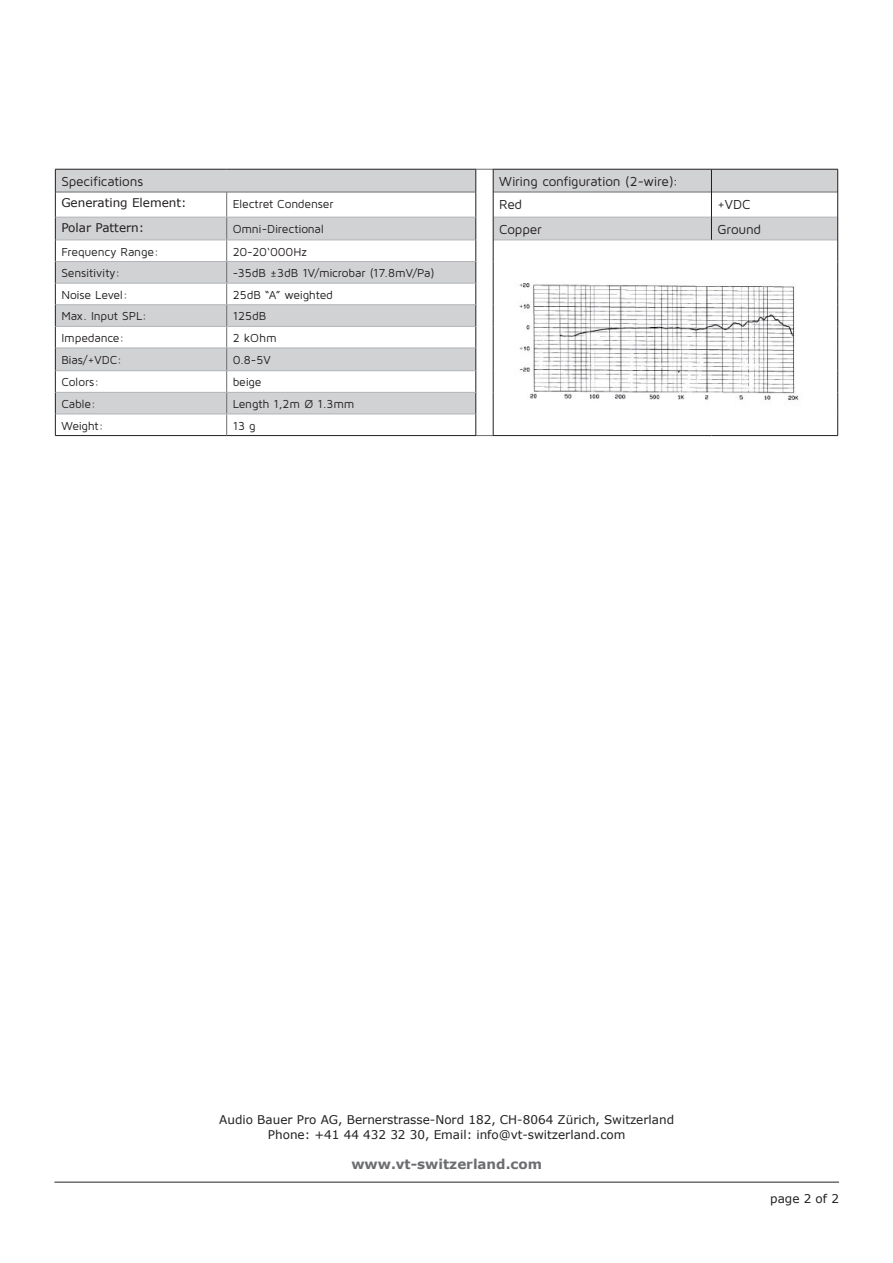
<style>
.page{position:relative;width:893px;height:1263px;background:#fff}
.page>*{position:absolute;margin:0;border:0;box-sizing:border-box;transform-origin:0 0}
.t1{font:13.5px "Maven Pro";letter-spacing:-.015em;color:#231f20}
.t2{font:700 13.5px "Verdana";color:#6c6d70}
.t3{font:12px "Maven Pro";letter-spacing:-.015em;color:#231f20}
.t4{font:12px "Verdana";color:#231f20}
</style>
<div class="page">
<hr style="left:54px;top:1181px;width:785px;height:2px;background:#6c6d70">
<svg style="left:56px;top:170px;width:781px;height:244px"></svg>
<hr style="left:55px;top:169px;width:172px;height:1px;background:#231f20">
<hr style="left:227px;top:169px;width:249px;height:1px;background:#231f20">
<svg style="left:55px;top:169px;width:1px;height:266px"></svg>
<hr style="left:55px;top:435px;width:172px;height:1px;background:#231f20">
<hr style="left:227px;top:435px;width:249px;height:1px;background:#231f20">
<hr style="left:56px;top:192px;width:171px;height:1px;background:#6c6d70">
<hr style="left:227px;top:192px;width:249px;height:1px;background:#6c6d70">
<hr style="left:493px;top:192px;width:218px;height:1px;background:#6c6d70">
<hr style="left:712px;top:192px;width:125px;height:1px;background:#6c6d70">
<svg style="left:226px;top:192px;width:1px;height:243px"></svg>
<hr style="left:56px;top:217px;width:171px;height:1px;background:#b2b3b7">
<hr style="left:227px;top:217px;width:249px;height:1px;background:#b2b3b7">
<hr style="left:493px;top:217px;width:218px;height:1px;background:#b2b3b7">
<hr style="left:712px;top:217px;width:125px;height:1px;background:#b2b3b7">
<hr style="left:56px;top:240px;width:171px;height:1px;background:#b2b3b7">
<hr style="left:227px;top:240px;width:249px;height:1px;background:#b2b3b7">
<hr style="left:493px;top:240px;width:218px;height:1px;background:#b2b3b7">
<hr style="left:711px;top:240px;width:126px;height:1px;background:#b2b3b7">
<hr style="left:56px;top:261px;width:171px;height:1px;background:#b2b3b7">
<hr style="left:227px;top:261px;width:249px;height:1px;background:#b2b3b7">
<hr style="left:56px;top:283px;width:171px;height:1px;background:#b2b3b7">
<hr style="left:227px;top:283px;width:249px;height:1px;background:#b2b3b7">
<hr style="left:56px;top:304px;width:171px;height:1px;background:#b2b3b7">
<hr style="left:227px;top:304px;width:249px;height:1px;background:#b2b3b7">
<hr style="left:56px;top:326px;width:171px;height:1px;background:#b2b3b7">
<hr style="left:227px;top:326px;width:249px;height:1px;background:#b2b3b7">
<hr style="left:56px;top:348px;width:171px;height:1px;background:#b2b3b7">
<hr style="left:227px;top:348px;width:249px;height:1px;background:#b2b3b7">
<hr style="left:56px;top:370px;width:171px;height:1px;background:#b2b3b7">
<hr style="left:227px;top:370px;width:249px;height:1px;background:#b2b3b7">
<hr style="left:56px;top:392px;width:171px;height:1px;background:#b2b3b7">
<hr style="left:227px;top:392px;width:249px;height:1px;background:#b2b3b7">
<hr style="left:56px;top:414px;width:171px;height:1px;background:#b2b3b7">
<hr style="left:227px;top:414px;width:249px;height:1px;background:#b2b3b7">
<hr style="left:493px;top:169px;width:218px;height:1px;background:#231f20">
<hr style="left:711px;top:169px;width:127px;height:1px;background:#231f20">
<svg style="left:711px;top:169px;width:1px;height:71px"></svg>
<svg style="left:476px;top:169px;width:18px;height:267px"></svg>
<svg style="left:837px;top:169px;width:1px;height:266px"></svg>
<hr style="left:493px;top:435px;width:218px;height:1px;background:#231f20">
<hr style="left:711px;top:435px;width:127px;height:1px;background:#231f20">
<img style="left:514px;top:279px;width:290px;height:130px">
<p class="t1" style="left:61px;top:173px;width:83px">Specifications</p>
<p class="t1" style="left:499px;top:173px;width:181px">Wiring configuration (2-wire):</p>
<p class="t4" style="left:61px;top:195px;width:127px">Generating Element:</p>
<p class="t3" style="left:233px;top:196px;width:102px">Electret Condenser</p>
<p class="t1" style="left:499px;top:196px;width:25px">Red</p>
<p class="t1" style="left:717px;top:196px;width:35px">+VDC</p>
<p class="t4" style="left:61px;top:220px;width:85px">Polar Pattern:</p>
<p class="t3" style="left:233px;top:221px;width:93px">Omni-Directional</p>
<p class="t1" style="left:499px;top:221px;width:44px">Copper</p>
<p class="t1" style="left:717px;top:221px;width:45px">Ground</p>
<p class="t3" style="left:61px;top:244px;width:99px">Frequency Range:</p>
<p class="t3" style="left:233px;top:244px;width:76px">20-20‘000Hz</p>
<p class="t3" style="left:61px;top:266px;width:60px">Sensitivity:</p>
<p class="t3" style="left:233px;top:266px;width:204px">-35dB ±3dB 1V/microbar (17.8mV/Pa)</p>
<p class="t3" style="left:61px;top:287px;width:68px">Noise Level:</p>
<p class="t3" style="left:233px;top:287px;width:102px">25dB “A” weighted</p>
<p class="t3" style="left:61px;top:309px;width:87px">Max. Input SPL:</p>
<p class="t3" style="left:233px;top:309px;width:35px">125dB</p>
<p class="t3" style="left:61px;top:330px;width:64px">Impedance:</p>
<p class="t3" style="left:233px;top:330px;width:46px">2 kOhm</p>
<p class="t3" style="left:61px;top:352px;width:62px">Bias/+VDC:</p>
<p class="t3" style="left:233px;top:352px;width:40px">0.8-5V</p>
<p class="t3" style="left:61px;top:375px;width:39px">Colors:</p>
<p class="t3" style="left:233px;top:375px;width:30px">beige</p>
<p class="t3" style="left:61px;top:396px;width:36px">Cable:</p>
<p class="t3" style="left:233px;top:396px;width:123px">Length 1,2m Ø 1.3mm</p>
<p class="t3" style="left:61px;top:418px;width:44px">Weight:</p>
<p class="t3" style="left:233px;top:418px;width:24px">13 g</p>
<p class="t4" style="left:219px;top:1112px;width:456px">Audio Bauer Pro AG, Bernerstrasse-Nord 182, CH-8064 Zürich, Switzerland</p>
<p class="t4" style="left:268px;top:1126px;width:359px">Phone: +41 44 432 32 30, Email: info@vt-switzerland.com</p>
<p class="t2" style="left:351px;top:1155px;width:192px">www.vt-switzerland.com</p>
<p class="t4" style="left:770px;top:1190px;width:70px">page 2 of 2</p>
</div>
